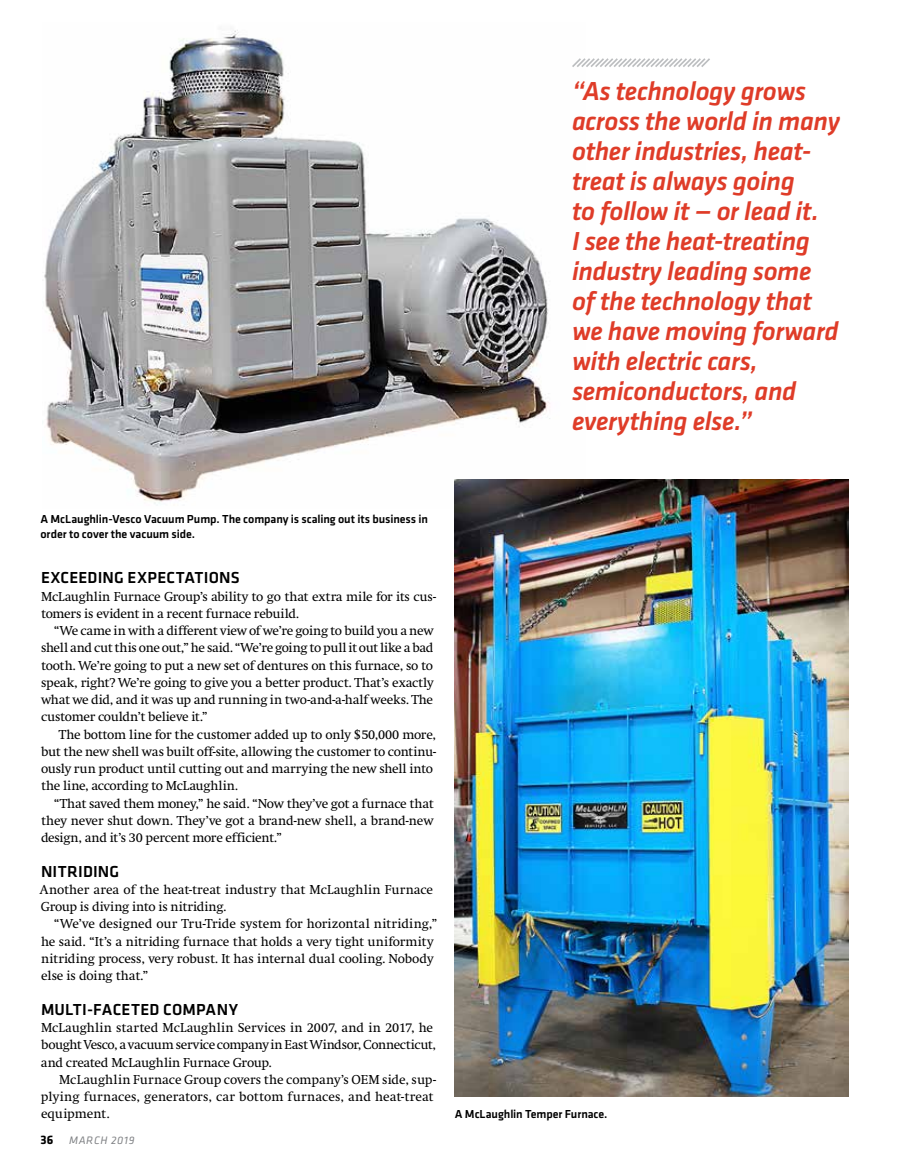
<style>
.page{position:relative;width:905px;height:1175px;background:#fff}
.page>*{position:absolute;margin:0;border:0;box-sizing:border-box;transform-origin:0 0}
.t1{font:italic 500 27px/30px "Klavika Basic";letter-spacing:-.015em;color:#df3c28}
.t2{font:500 16.5px "Klavika Basic";letter-spacing:.01em;color:#000}
.t3{font:13.5px/17.2px "Swift";letter-spacing:-.01em;color:#000}
.t4{font:500 12px/15px "Klavika Basic";letter-spacing:-.005em;color:#000}
.t5{font:italic 11.25px "Klavika Basic";letter-spacing:.055em;color:#808285}
.s1{font-weight:700;font-style:normal;font-size:12.75px;color:#000}
</style>
<div class="page">
<img style="left:44px;top:30px;width:541px;height:478px">
<img style="left:455px;top:480px;width:393px;height:616px">
<svg style="left:570px;top:56px;width:140px;height:13px"></svg>
<p class="t1" style="left:572px;top:75px;width:269px">“As technology grows across the world in many other industries, heat&shy;treat is always going<br>to follow it — or lead it.<br>I see the heat-treating industry leading some of the technology that we have moving forward with electric cars, semiconductors, and everything else.”</p>
<p class="t4" style="left:40px;top:511px;width:389px">A McLaughlin-Vesco Vacuum Pump. The company is scaling out its business in order to cover the vacuum side.</p>
<p class="t2" style="left:41px;top:566px;width:200px">EXCEEDING EXPECTATIONS</p>
<p class="t3" style="left:41px;top:588px;width:396px">McLaughlin Furnace Group’s ability to go that extra mile for its cus&shy;tomers is evident in a recent furnace rebuild.</p>
<p class="t3" style="left:41px;top:622px;width:394px;text-align:justify;text-indent:13px">“We came in with a different view of we’re going to build you a new shell and cut this one out,” he said. “We’re going to pull it out like a bad tooth. We’re going to put a new set of dentures on this furnace, so to speak, right? We’re going to give you a better product. That’s exactly what we did, and it was up and running in two-and-a-half weeks. The customer couldn’t believe it.”</p>
<p class="t3" style="left:41px;top:726px;width:396px;text-indent:18px">The bottom line for the customer added up to only $50,000 more, but the new shell was built off-site, allowing the customer to continu&shy;ously run product until cutting out and marrying the new shell into the line, according to McLaughlin.</p>
<p class="t3" style="left:41px;top:795px;width:394px;text-align:justify;text-indent:13px">“That saved them money,” he said. “Now they’ve got a furnace that they never shut down. They’ve got a brand-new shell, a brand-new design, and it’s 30 percent more efficient.”</p>
<p class="t2" style="left:41px;top:860px;width:80px">NITRIDING</p>
<p class="t3" style="left:40px;top:881px;width:394px">Another area of the heat-treat industry that McLaughlin Furnace<br>Group is diving into is nitriding.</p>
<p class="t3" style="left:41px;top:915px;width:398px;text-indent:13px">“We’ve designed our Tru-Tride system for horizontal nitriding,” he said. “It’s a nitriding furnace that holds a very tight uniformity nitriding process, very robust. It has internal dual cooling. Nobody else is doing that.”</p>
<p class="t2" style="left:41px;top:998px;width:198px">MULTI-FACETED COMPANY</p>
<p class="t3" style="left:41px;top:1019px;width:396px">McLaughlin started McLaughlin Services in 2007, and in 2017, he bought Vesco, a vacuum service company in East Windsor, Connecticut, and created McLaughlin Furnace Group.</p>
<p class="t3" style="left:41px;top:1071px;width:396px;text-indent:18px">McLaughlin Furnace Group covers the company’s OEM side, sup&shy;plying furnaces, generators, car bottom furnaces, and heat-treat equipment.</p>
<p class="t5" style="left:40px;top:1133px;width:96px"><span class="s1">36</span> MARCH 2019</p>
<p class="t4" style="left:455px;top:1105px;width:154px">A McLaughlin Temper Furnace.</p>
</div>
